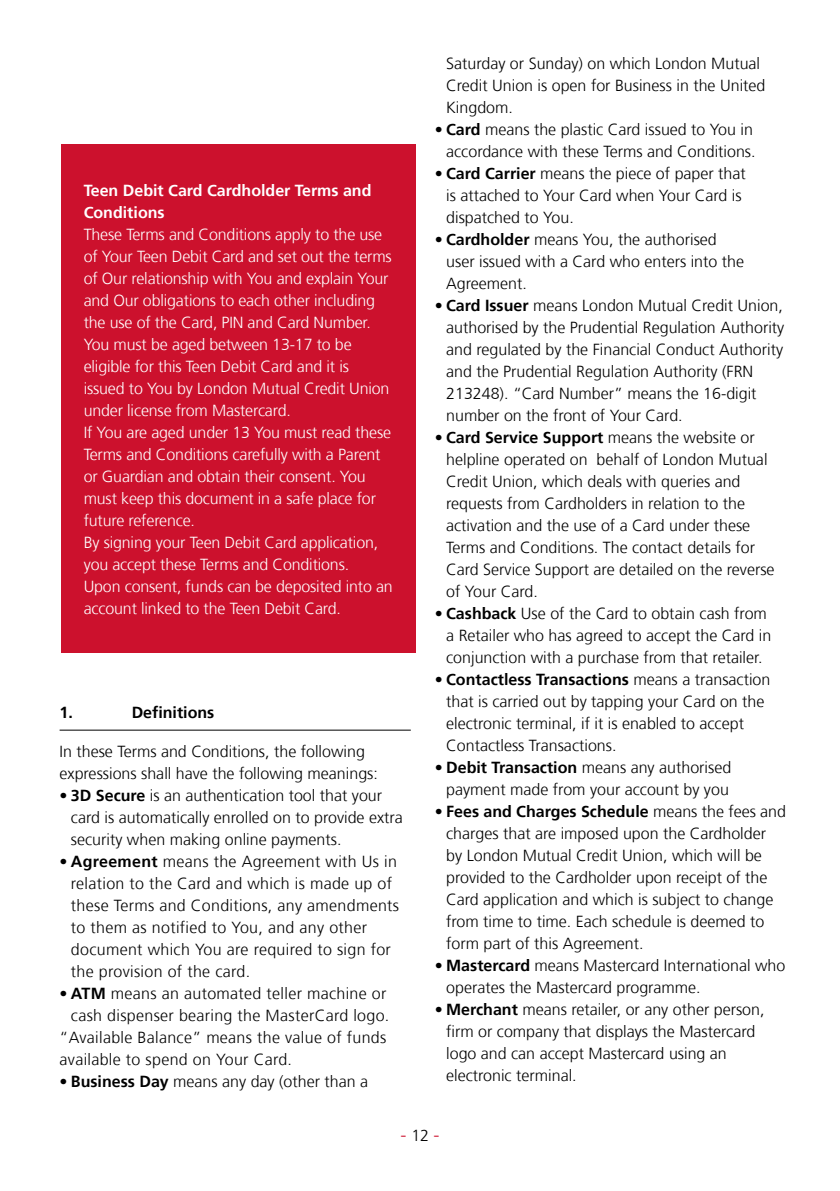
<style>
.page{position:relative;width:840px;height:1191px;background:#fff}
.page>*{position:absolute;margin:0;border:0;box-sizing:border-box;transform-origin:0 0}
.t1{font:300 18px "Frutiger";color:#cc112d}
.t2{font:300 16px/22px "Frutiger";color:#000}
.t3{font:300 16px/22px "Frutiger";letter-spacing:-.01em;color:#fff}
.t4{font:300 16px/22px "Frutiger";letter-spacing:.02em;color:#000}
.t5{font:700 16px "Frutiger 65";color:#000}
.t6{font:700 16px/22px "Frutiger 65";color:#fff}
.s1{font-family:"Frutiger 65";font-weight:700}
.s2{font-family:"Frutiger";font-weight:300}
.s3{font-size:16px;color:#000}
</style>
<div class="page">
<hr style="left:60px;top:729px;width:350px;height:1px;background:#000">
<div style="left:61px;top:144px;width:354px;height:508px;background:#cc112d"></div>
<p class="t6" style="left:84px;top:180px;width:289px">Teen Debit Card Cardholder Terms and<br>Conditions</p>
<p class="t3" style="left:84px;top:224px;width:310px">These Terms and Conditions apply to the use of Your Teen Debit Card and set out the terms of Our relationship with You and explain Your and Our obligations to each other including the use of the Card, PIN and Card Number.<br>You must be aged between 13-17 to be eligible for this Teen Debit Card and it is issued to You by London Mutual Credit Union under license from Mastercard.<br>If You are aged under 13 You must read these Terms and Conditions carefully with a Parent or Guardian and obtain their consent. You must keep this document in a safe place for future reference.<br>By signing your Teen Debit Card application, you accept these Terms and Conditions.<br>Upon consent, funds can be deposited into an account linked to the Teen Debit Card.</p>
<p class="t5" style="left:60px;top:706px;width:15px">1.</p>
<p class="t5" style="left:132px;top:706px;width:84px">Definitions</p>
<p class="t2" style="left:60px;top:742px;width:319px">In these Terms and Conditions, the following expressions shall have the following meanings:</p>
<p class="t2" style="left:71px;top:786px;width:333px;text-indent:-11px"><span class="s1">• 3D Secure</span> is an authentication tool that your card is automatically enrolled on to provide extra security when making online payments.</p>
<p class="t4" style="left:71px;top:852px;width:329px;text-indent:-11px"><span class="s1">• Agreement</span> means the Agreement with Us in relation to the Card and which is made up of these Terms and Conditions, any amendments to them as notified to You, and any other document which You are required to sign for the provision of the card.</p>
<p class="t4" style="left:60px;top:984px;width:328px"><span class="s1">• ATM</span> means an automated teller machine or</p>
<p class="t4" style="left:71px;top:1006px;width:320px">cash dispenser bearing the MasterCard logo.</p>
<p class="t4" style="left:60px;top:1028px;width:328px">“Available Balance” means the value of funds</p>
<p class="t4" style="left:60px;top:1050px;width:234px">available to spend on Your Card.</p>
<p class="t2" style="left:60px;top:1072px;width:310px"><span class="s1">• Business Day</span> means any day (other than a</p>
<p class="t2" style="left:446px;top:53px;width:320px">Saturday or Sunday) on which London Mutual<br>Credit Union is open for Business in the United<br>Kingdom.</p>
<p class="t2" style="left:434px;top:119px;width:322px;text-align:right"><span class="s1">• Card</span> means the plastic Card issued to You in accordance with these Terms and Conditions.</p>
<p class="t2" style="left:446px;top:163px;width:301px;text-indent:-11px"><span class="s1">• Card Carrier</span> means the piece of paper that is attached to Your Card when Your Card is dispatched to You.</p>
<p class="t2" style="left:446px;top:229px;width:299px;text-indent:-11px"><span class="s1">• Cardholder</span> means You, the authorised user issued with a Card who enters into the<br>Agreement.</p>
<p class="t2" style="left:446px;top:295px;width:339px;text-indent:-11px"><span class="s1">• Card Issuer</span> means London Mutual Credit Union, authorised by the Prudential Regulation Authority and regulated by the Financial Conduct Authority and the Prudential Regulation Authority (FRN 213248). “Card Number” means the 16-digit number on the front of Your Card.</p>
<p class="t5" style="left:434px;top:430px;width:321px">• Card Service Support <span class="s2">means the website or</span></p>
<p class="t2" style="left:446px;top:449px;width:330px">helpline operated on behalf of London Mutual Credit Union, which deals with queries and requests from Cardholders in relation to the activation and the use of a Card under these Terms and Conditions. The contact details for Card Service Support are detailed on the reverse of Your Card.</p>
<p class="t2" style="left:446px;top:603px;width:326px;text-indent:-11px"><span class="s1">• Cashback</span> Use of the Card to obtain cash from a Retailer who has agreed to accept the Card in conjunction with a purchase from that retailer.</p>
<p class="t5" style="left:434px;top:672px;width:337px">• Contactless Transactions <span class="s2">means a transaction</span></p>
<p class="t2" style="left:446px;top:691px;width:320px">that is carried out by tapping your Card on the electronic terminal, if it is enabled to accept<br>Contactless Transactions.</p>
<p class="t2" style="left:434px;top:757px;width:298px;text-align:center"><span class="s1">• Debit Transaction</span> means any authorised payment made from your account by you</p>
<p class="t5" style="left:434px;top:804px;width:352px">• Fees and Charges Schedule <span class="s2">means the fees and</span></p>
<p class="t2" style="left:446px;top:823px;width:328px">charges that are imposed upon the Cardholder by London Mutual Credit Union, which will be provided to the Cardholder upon receipt of the Card application and which is subject to change from time to time. Each schedule is deemed to form part of this Agreement.</p>
<p class="t2" style="left:446px;top:955px;width:340px;text-indent:-11px"><span class="s1">• Mastercard</span> means Mastercard International who operates the Mastercard programme.</p>
<p class="t2" style="left:446px;top:999px;width:319px;text-indent:-11px"><span class="s1">• Merchant</span> means retailer, or any other person, firm or company that displays the Mastercard logo and can accept Mastercard using an electronic terminal.</p>
<p class="t1" style="left:400px;top:1127px;width:41px">- <span class="s3">12</span> -</p>
</div>
